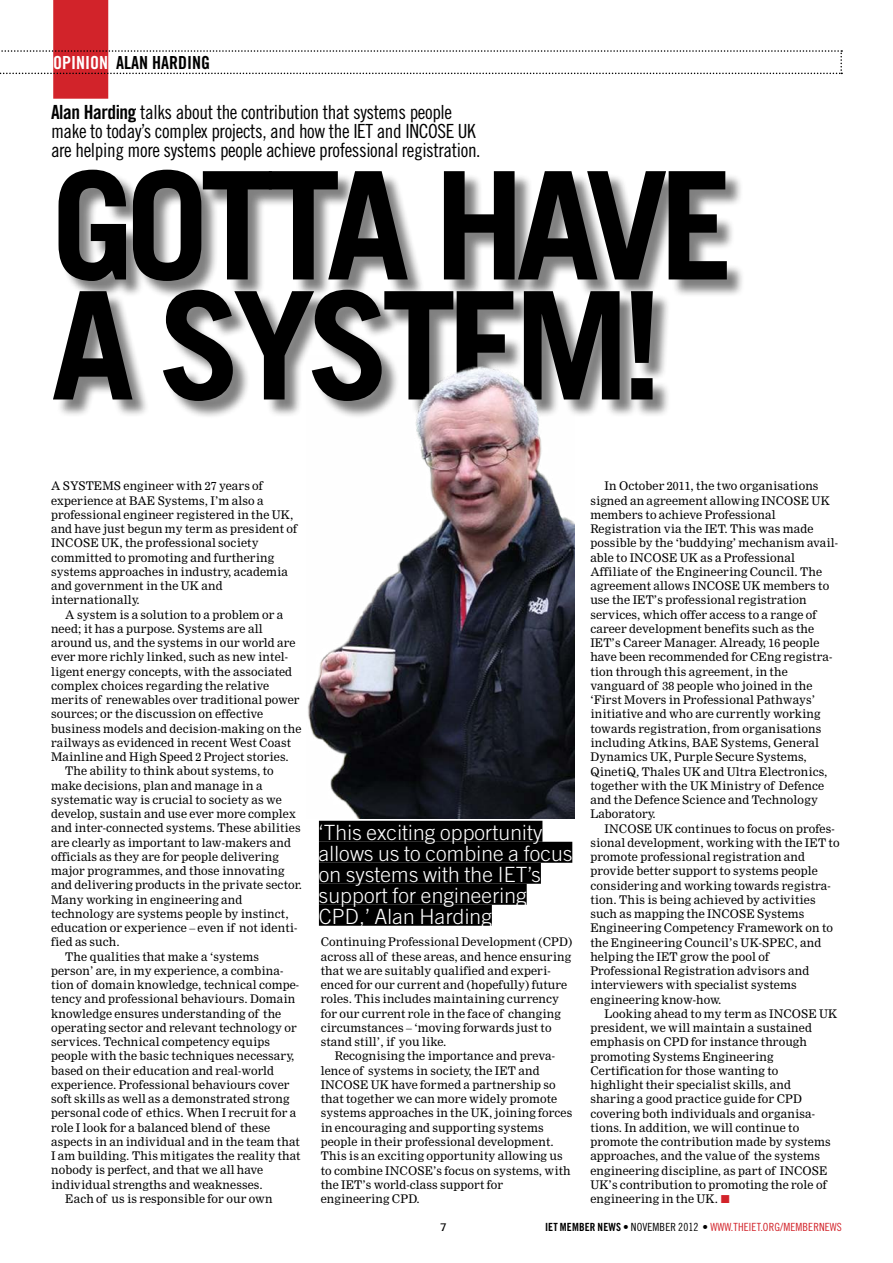
<style>
.page{position:relative;width:893px;height:1263px;background:#fff}
.page>*{position:absolute;margin:0;border:0;box-sizing:border-box;transform-origin:0 0}
.t1{font:700 150px/120px "Trade Gothic LT Std";letter-spacing:-.06em;color:#000}
.t2{font:300 21px/21px "Trade Gothic LT Std";letter-spacing:.01em;color:#fff}
.t3{font:19.5px/18.8px "Trade Gothic LT Std Cn 18";letter-spacing:-.02em;color:#000}
.t4{font:18px "Trade Gothic LT Std Bd Cn 20";color:#000}
.t5{font:11.7px/14.2px "Nimrod";letter-spacing:.01em;color:#000}
.t6{font:11.25px "Trade Gothic LT Std Cn 18";letter-spacing:.01em;color:#d2232a}
.t7{font:11.25px "Formata";color:#000}
.s1{color:#fff}
.s2{font-family:"Trade Gothic LT Std Bd Cn 20"}
.s3{font-family:"European Pi Three";color:#d2232a}
.s4{font-family:"Trade Gothic LT Std Bd Cn 20";color:#000}
.s5{color:#000}
</style>
<div class="page">
<div style="left:53px;top:0;width:55px;height:99px;background:#d2232a"></div>
<svg style="left:0;top:50px;width:842px;height:24px"></svg>
<div style="left:56px;top:172px;width:689px;height:248px;background:#000;opacity:.5"></div>
<img style="left:307px;top:356px;width:267px;height:462px">
<div style="left:319px;top:821px;width:223px;height:21px;background:#000"></div>
<div style="left:319px;top:842px;width:253px;height:21px;background:#000"></div>
<div style="left:319px;top:863px;width:222px;height:21px;background:#000"></div>
<div style="left:319px;top:884px;width:208px;height:21px;background:#000"></div>
<div style="left:319px;top:905px;width:173px;height:21px;background:#000"></div>
<h3 class="t4" style="left:53px;top:51px;width:158px"><span class="s1">OPINION</span> ALAN HARDING</h3>
<h3 class="t3" style="left:51px;top:103px;width:431px"><span class="s2">ALAN HARDING</span> talks about the contribution that systems people make to today’s complex projects, and how the IET and INCOSE UK are helping more systems people achieve professional registration.</h3>
<h1 class="t1" style="left:51px;top:164px;width:685px">GOTTA HAVE<br>A SYSTEM!</h1>
<p class="t5" style="left:51px;top:479px;width:248px">A systems engineer with 27 years of experience at BAE Systems, I’m also a professional engineer registered in the UK, and have just begun my term as president of INCOSE UK, the professional society committed to promoting and furthering systems approaches in industry, academia and government in the UK and internationally.</p>
<p class="t5" style="left:65px;top:607px;width:220px">A system is a solution to a problem or a</p>
<p class="t5" style="left:51px;top:621px;width:213px">need; it has a purpose. Systems are all</p>
<p class="t5" style="left:51px;top:636px;width:246px">around us, and the systems in our world are</p>
<p class="t5" style="left:51px;top:650px;width:239px">ever more richly linked, such as new intel-</p>
<p class="t5" style="left:51px;top:664px;width:243px">ligent energy concepts, with the associated</p>
<p class="t5" style="left:51px;top:678px;width:220px">complex choices regarding the relative</p>
<p class="t5" style="left:51px;top:693px;width:250px">merits of renewables over traditional power</p>
<p class="t5" style="left:51px;top:707px;width:214px">sources; or the discussion on effective</p>
<p class="t5" style="left:51px;top:721px;width:252px">business models and decision-making on the</p>
<p class="t5" style="left:51px;top:735px;width:242px">railways as evidenced in recent West Coast</p>
<p class="t5" style="left:51px;top:750px;width:239px">Mainline and High Speed 2 Project stories.</p>
<p class="t5" style="left:65px;top:764px;width:210px">The ability to think about systems, to</p>
<p class="t5" style="left:51px;top:778px;width:213px">make decisions, plan and manage in a</p>
<p class="t5" style="left:51px;top:792px;width:232px">systematic way is crucial to society as we</p>
<p class="t5" style="left:51px;top:807px;width:246px">develop, sustain and use ever more complex</p>
<p class="t5" style="left:51px;top:821px;width:251px">and inter-connected systems. These abilities</p>
<p class="t5" style="left:51px;top:835px;width:242px">are clearly as important to law-makers and</p>
<p class="t5" style="left:51px;top:849px;width:229px">officials as they are for people delivering</p>
<p class="t5" style="left:51px;top:864px;width:235px">major programmes, and those innovating</p>
<p class="t5" style="left:51px;top:878px;width:253px">and delivering products in the private sector.</p>
<p class="t5" style="left:51px;top:892px;width:193px">Many working in engineering and</p>
<p class="t5" style="left:51px;top:906px;width:239px">technology are systems people by instinct,</p>
<p class="t5" style="left:51px;top:921px;width:248px">education or experience – even if not identi-</p>
<p class="t5" style="left:51px;top:935px;width:70px">fied as such.</p>
<p class="t5" style="left:65px;top:949px;width:195px">The qualities that make a ‘systems</p>
<p class="t5" style="left:51px;top:964px;width:234px">person’ are, in my experience, a combina-</p>
<p class="t5" style="left:51px;top:978px;width:250px">tion of domain knowledge, technical compe-</p>
<p class="t5" style="left:51px;top:992px;width:246px">tency and professional behaviours. Domain</p>
<p class="t5" style="left:51px;top:1006px;width:232px">knowledge ensures understanding of the</p>
<p class="t5" style="left:51px;top:1021px;width:247px">operating sector and relevant technology or</p>
<p class="t5" style="left:51px;top:1035px;width:221px">services. Technical competency equips</p>
<p class="t5" style="left:51px;top:1049px;width:245px">people with the basic techniques necessary,</p>
<p class="t5" style="left:51px;top:1063px;width:224px">based on their education and real-world</p>
<p class="t5" style="left:51px;top:1078px;width:240px">experience. Professional behaviours cover</p>
<p class="t5" style="left:51px;top:1092px;width:240px">soft skills as well as a demonstrated strong</p>
<p class="t5" style="left:51px;top:1106px;width:247px">personal code of ethics. When I recruit for a</p>
<p class="t5" style="left:51px;top:1120px;width:221px">role I look for a balanced blend of these</p>
<p class="t5" style="left:51px;top:1135px;width:250px">aspects in an individual and in the team that</p>
<p class="t5" style="left:51px;top:1149px;width:251px">I am building. This mitigates the reality that</p>
<p class="t5" style="left:51px;top:1163px;width:214px">nobody is perfect, and that we all have</p>
<p class="t5" style="left:51px;top:1177px;width:213px">individual strengths and weaknesses.</p>
<p class="t5" style="left:65px;top:1192px;width:209px">Each of us is responsible for our own</p>
<h2 class="t2" style="left:319px;top:821px;width:255px">‘This exciting opportunity allows us to combine a focus on systems with the IET’s support for engineering<br>CPD,’ Alan Harding</h2>
<p class="t5" style="left:321px;top:935px;width:253px">Continuing Professional Development (CPD) across all of these areas, and hence ensuring that we are suitably qualified and experi&shy;enced for our current and (hopefully) future roles. This includes maintaining currency for our current role in the face of changing circumstances – ‘moving forwards just to stand still’, if you like.</p>
<p class="t5" style="left:321px;top:1049px;width:253px;text-indent:14px">Recognising the importance and preva&shy;lence of systems in society, the IET and INCOSE UK have formed a partnership so that together we can more widely promote systems approaches in the UK, joining forces in encouraging and supporting systems people in their professional development.<br>This is an exciting opportunity allowing us to combine INCOSE ’s focus on systems, with the IET ’s world-class support for engineering CPD.</p>
<p class="t5" style="left:590px;top:479px;width:249px;text-indent:14px">In October 2011, the two organisations signed an agreement allowing INCOSE UK members to achieve Professional Registration via the IET. This was made possible by the ‘buddying’ mechanism avail&shy;able to INCOSE UK as a Professional Affiliate of the Engineering Council. The agreement allows INCOSE UK members to use the IET ’s professional registration services, which offer access to a range of career development benefits such as the<br>IET ’s Career Manager. Already, 16 people have been recommended for CEng registra&shy;tion through this agreement, in the vanguard of 38 people who joined in the ‘First Movers in Professional Pathways’ initiative and who are currently working towards registration, from organisations including Atkins, BAE Systems, General Dynamics UK, Purple Secure Systems, QinetiQ, Thales UK and Ultra Electronics, together with the UK Ministry of Defence and the Defence Science and Technology Laboratory.</p>
<p class="t5" style="left:590px;top:821px;width:251px;text-indent:14px">INCOSE UK continues to focus on profes&shy;sional development, working with the IET to promote professional registration and provide better support to systems people considering and working towards registra&shy;tion. This is being achieved by activities such as mapping the INCOSE Systems Engineering Competency Framework on to the Engineering Council’s UK-SPEC, and helping the IET grow the pool of Professional Registration advisors and interviewers with specialist systems engineering know-how.</p>
<p class="t5" style="left:590px;top:1006px;width:249px;text-indent:14px">Looking ahead to my term as INCOSE UK president, we will maintain a sustained emphasis on CPD for instance through promoting Systems Engineering Certification for those wanting to<br>highlight their specialist skills, and sharing a good practice guide for CPD covering both individuals and organisa&shy;tions. In addition, we will continue to promote the contribution made by systems approaches, and the value of the systems engineering discipline, as part of INCOSE UK’s contribution to promoting the role of engineering in the UK. <span class="s3">L</span></p>
<p class="t7" style="left:440px;top:1220px;width:8px">7</p>
<p class="t6" style="left:545px;top:1221px;width:241px"><span class="s4">IET MEMBER NEWS</span> <span class="s5">• NOVEMBER 2012 •</span> www.theiet.org/memberne</p>
<p class="t6" style="left:830px;top:1221px;width:13px">ws</p>
</div>
